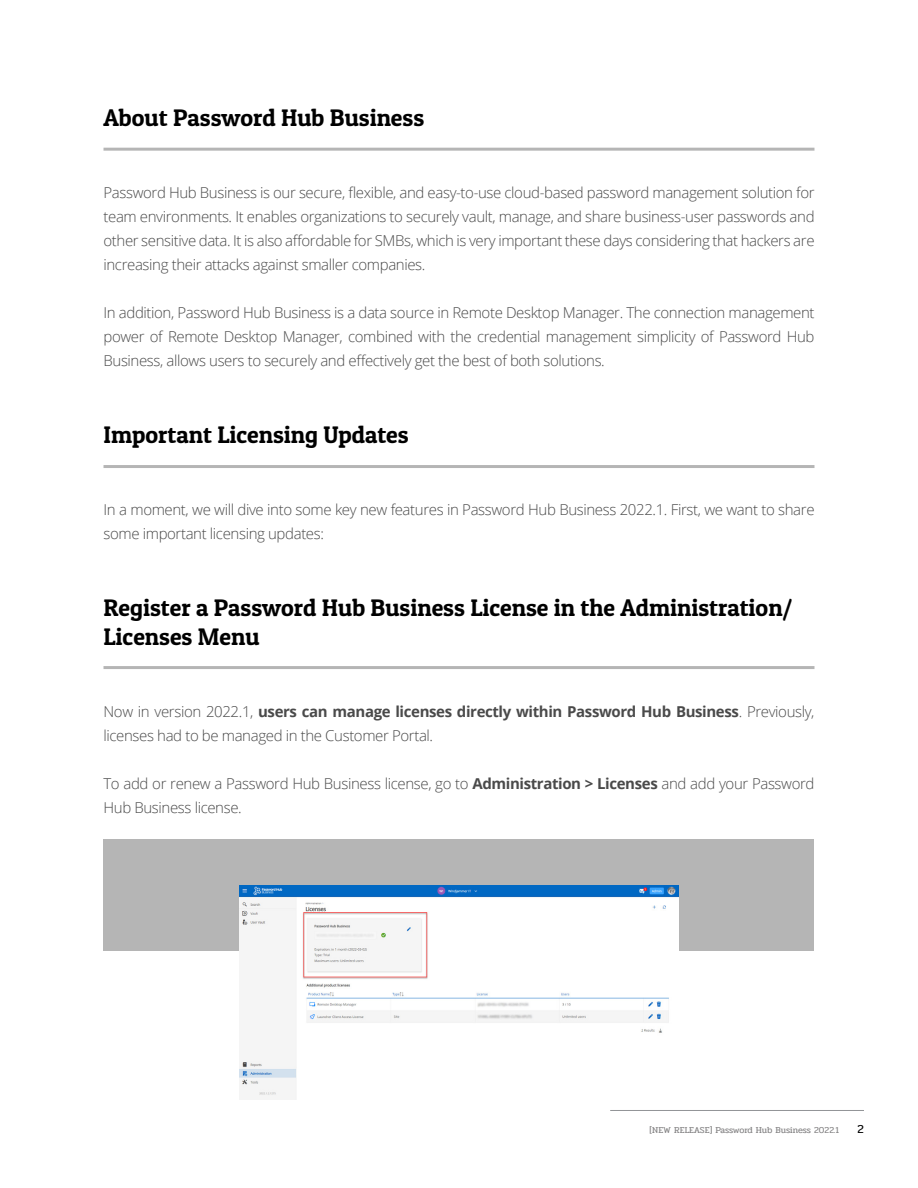
<style>
.page{position:relative;width:918px;height:1188px;background:#fff}
.page>*{position:absolute;margin:0;border:0;box-sizing:border-box;transform-origin:0 0}
.Sous-titre_level2{font:24px/28.8px "Patua One";color:#000}
.t1{font:300 15px/24px "Open Sans";letter-spacing:-.025em;color:#4a4a4a}
.t2{font:12px "Pridi";color:#000}
.t3{font:9px "Pridi";color:#858485}
.s1{font-weight:700}
</style>
<div class="page">
<hr style="left:610px;top:1110px;width:254px;height:1px;background:#939598">
<hr style="left:104px;top:148px;width:710px;height:3px;background:#969696">
<hr style="left:104px;top:465px;width:710px;height:3px;background:#969696">
<hr style="left:104px;top:666px;width:710px;height:3px;background:#969696">
<div style="left:104px;top:839px;width:710px;height:111px;background:#b5b5b5"></div>
<img style="left:239px;top:886px;width:440px;height:214px">
<p class="Sous-titre_level2" style="left:104px;top:103px;width:322px">About Password Hub Business</p>
<p class="t1" style="left:104px;top:180px;width:713px;text-align:justify">Password Hub Business is our secure, flexible, and easy-to-use cloud-based password management solution for team environments. It enables organizations to securely vault, manage, and share business-user passwords and other sensitive data. It is also affordable for SMBs, which is very important these days considering that hackers are increasing their attacks against smaller companies.</p>
<p class="t1" style="left:104px;top:300px;width:713px;text-align:justify">In addition, Password Hub Business is a data source in Remote Desktop Manager. The connection management power of Remote Desktop Manager, combined with the credential management simplicity of Password Hub Business, allows users to securely and effectively get the best of both solutions.</p>
<p class="Sous-titre_level2" style="left:104px;top:420px;width:307px">Important Licensing Updates</p>
<p class="t1" style="left:104px;top:497px;width:713px">In a moment, we will dive into some key new features in Password Hub Business 2022.1. First, we want to share some important licensing updates:</p>
<p class="Sous-titre_level2" style="left:104px;top:593px;width:691px">Register a Password Hub Business License in the Administration/<br>Licenses Menu</p>
<p class="t1" style="left:104px;top:699px;width:713px">Now in version 2022.1, <span class="s1">users can manage licenses directly within Password Hub Business</span>. Previously, licenses had to be managed in the Customer Portal.</p>
<p class="t1" style="left:104px;top:771px;width:713px">To add or renew a Password Hub Business license, go to <span class="s1">Administration &gt; Licenses</span> and add your Password<br>Hub Business license.</p>
<p class="t3" style="left:650px;top:1124px;width:191px">[NEW RELEASE] Password Hub Business 2022.1</p>
<p class="t2" style="left:858px;top:1121px;width:8px">2</p>
</div>
